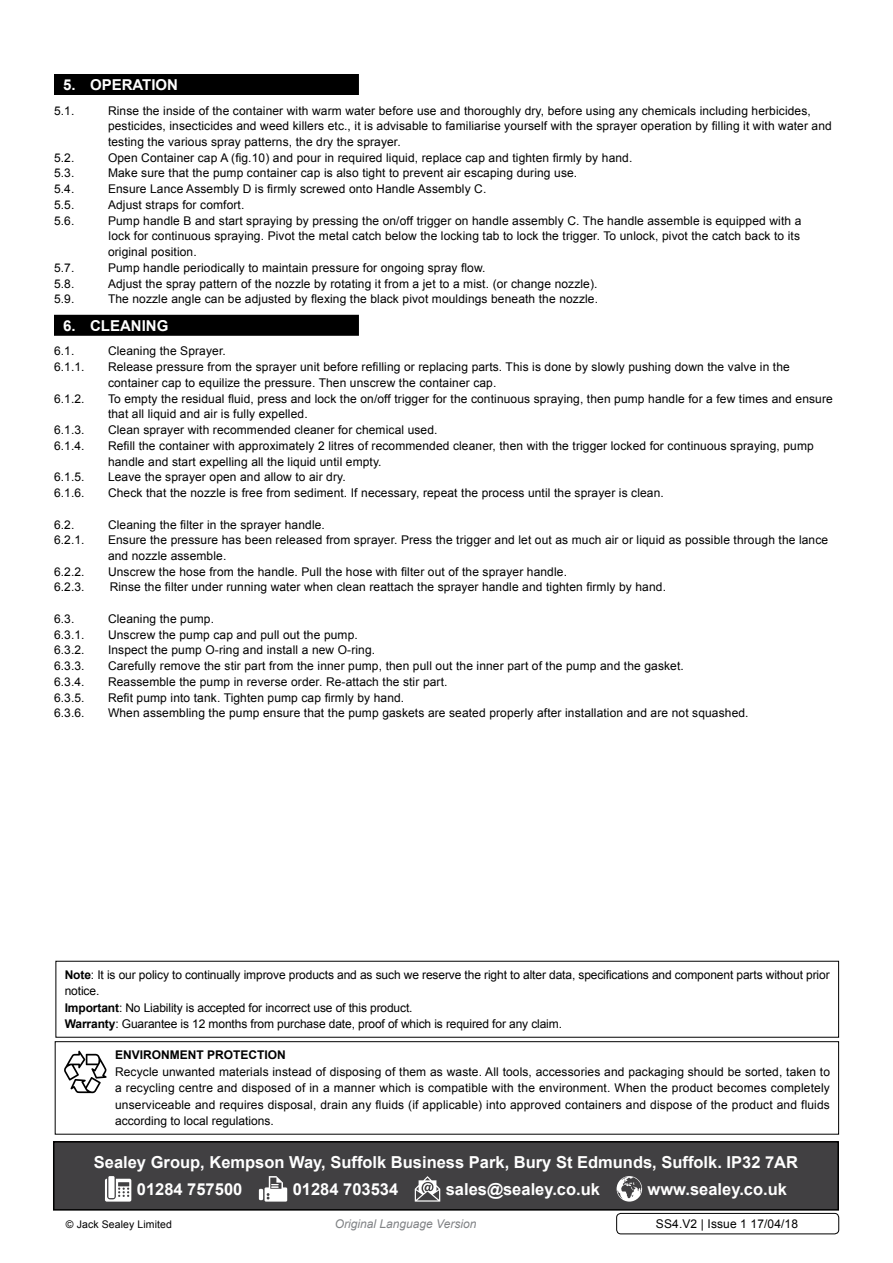
<style>
.page{position:relative;width:893px;height:1263px;background:#fff}
.page>*{position:absolute;margin:0;border:0;box-sizing:border-box;transform-origin:0 0}
.t1{font:700 16.5px/26.7px "Arial";color:#fff}
.t2{font:700 15px "Arial";color:#fff}
.t3{font:12px/15.8px "Arial";letter-spacing:.01em;color:#000}
.t4{font:12px/16.5px "Arial";letter-spacing:-.01em;color:#000}
.t5{font:italic 12px "Arial";color:#808285}
.t6{font:700 12px "Arial";color:#000}
.t7{font:10.5px "Arial";letter-spacing:.01em;color:#000}
.s1{font-weight:700}
</style>
<div class="page">
<div style="left:616px;top:1213px;width:223px;height:21px;border:1px solid #000;border-radius:4px"></div>
<div style="left:54px;top:74px;width:305px;height:21px;background:#000"></div>
<div style="left:54px;top:315px;width:305px;height:21px;background:#000"></div>
<div style="left:54px;top:1142px;width:784px;height:68px;background:#414042"></div>
<svg style="left:105px;top:1179px;width:26px;height:22px"></svg>
<div style="left:108px;top:1176px;width:7px;height:22px;background:#fff"></div>
<hr style="left:259px;top:1189px;width:4px;height:11px;background:#fff">
<svg style="left:265px;top:1176px;width:22px;height:25px"></svg>
<svg style="left:415px;top:1176px;width:25px;height:25px"></svg>
<svg style="left:617px;top:1176px;width:25px;height:25px"></svg>
<div style="left:53px;top:1141px;width:786px;height:69px;border:2px solid #000"></div>
<div style="left:55px;top:1041px;width:784px;height:93px;border:1px solid #000"></div>
<svg style="left:64px;top:1051px;width:43px;height:42px"></svg>
<p class="t2" style="left:63px;top:75px;width:117px">5. operation</p>
<p class="t3" style="left:54px;top:103px;width:22px">5.1.</p>
<p class="t3" style="left:108px;top:103px;width:725px">Rinse the inside of the container with warm water before use and thoroughly dry, before using any chemicals including herbicides, pesticides, insecticides and weed killers etc., it is advisable to familiarise yourself with the sprayer operation by filling it with water and testing the various spray patterns, the dry the sprayer.</p>
<p class="t3" style="left:54px;top:150px;width:22px">5.2.</p>
<p class="t3" style="left:108px;top:150px;width:526px">Open Container cap A (fig.10) and pour in required liquid, replace cap and tighten firmly by hand.</p>
<p class="t3" style="left:54px;top:166px;width:41px">5.3. M</p>
<p class="t3" style="left:118px;top:166px;width:461px">ake sure that the pump container cap is also tight to prevent air escaping during use.</p>
<p class="t3" style="left:54px;top:181px;width:22px">5.4.</p>
<p class="t3" style="left:108px;top:181px;width:380px">Ensure Lance Assembly D is firmly screwed onto Handle Assembly C.</p>
<p class="t3" style="left:54px;top:197px;width:22px">5.5.</p>
<p class="t3" style="left:108px;top:197px;width:138px">Adjust straps for comfort.</p>
<p class="t3" style="left:54px;top:213px;width:22px">5.6.</p>
<p class="t3" style="left:108px;top:213px;width:695px;text-align:justify">Pump handle B and start spraying by pressing the on/off trigger on handle assembly C. The handle assemble is equipped with a lock for continuous spraying. Pivot the metal catch below the locking tab to lock the trigger. To unlock, pivot the catch back to its original position.</p>
<p class="t3" style="left:54px;top:260px;width:22px">5.7.</p>
<p class="t3" style="left:108px;top:260px;width:379px">Pump handle periodically to maintain pressure for ongoing spray flow.</p>
<p class="t3" style="left:54px;top:276px;width:22px">5.8.</p>
<p class="t3" style="left:108px;top:276px;width:491px">Adjust the spray pattern of the nozzle by rotating it from a jet to a mist. (or change nozzle).</p>
<p class="t3" style="left:54px;top:291px;width:22px">5.9.</p>
<p class="t3" style="left:108px;top:291px;width:492px">The nozzle angle can be adjusted by flexing the black pivot mouldings beneath the nozzle.</p>
<p class="t2" style="left:63px;top:315px;width:107px">6. cleaning</p>
<p class="t3" style="left:54px;top:343px;width:22px">6.1.</p>
<p class="t3" style="left:108px;top:343px;width:119px">Cleaning the Sprayer.</p>
<p class="t3" style="left:54px;top:359px;width:32px">6.1.1.</p>
<p class="t3" style="left:108px;top:359px;width:683px">Release pressure from the sprayer unit before refilling or replacing parts. This is done by slowly pushing down the valve in the container cap to equilize the pressure. Then unscrew the container cap.</p>
<p class="t3" style="left:54px;top:391px;width:32px">6.1.2.</p>
<p class="t3" style="left:108px;top:391px;width:726px">To empty the residual fluid, press and lock the on/off trigger for the continuous spraying, then pump handle for a few times and ensure that all liquid and air is fully expelled.</p>
<p class="t3" style="left:54px;top:422px;width:32px">6.1.3.</p>
<p class="t3" style="left:108px;top:422px;width:331px">Clean sprayer with recommended cleaner for chemical used.</p>
<p class="t3" style="left:54px;top:438px;width:32px">6.1.4.</p>
<p class="t3" style="left:108px;top:438px;width:707px">Refill the container with approximately 2 litres of recommended cleaner, then with the trigger locked for continuous spraying, pump handle and start expelling all the liquid until empty.</p>
<p class="t3" style="left:54px;top:469px;width:43px">6.1.5. L</p>
<p class="t3" style="left:115px;top:469px;width:232px">eave the sprayer open and allow to air dry.</p>
<p class="t3" style="left:54px;top:485px;width:32px">6.1.6.</p>
<p class="t3" style="left:108px;top:485px;width:557px">Check that the nozzle is free from sediment. If necessary, repeat the process until the sprayer is clean.</p>
<p class="t3" style="left:54px;top:516px;width:22px">6.2.</p>
<p class="t3" style="left:108px;top:516px;width:218px">Cleaning the filter in the sprayer handle.</p>
<p class="t3" style="left:54px;top:532px;width:43px">6.2.1. E</p>
<p class="t3" style="left:108px;top:532px;width:722px;text-indent:8px">nsure the pressure has been released from sprayer. Press the trigger and let out as much air or liquid as possible through the lance and nozzle assemble.</p>
<p class="t3" style="left:54px;top:564px;width:32px">6.2.2.</p>
<p class="t3" style="left:108px;top:564px;width:460px">Unscrew the hose from the handle. Pull the hose with filter out of the sprayer handle.</p>
<p class="t3" style="left:54px;top:579px;width:32px">6.2.3.</p>
<p class="t3" style="left:110px;top:579px;width:558px">Rinse the filter under running water when clean reattach the sprayer handle and tighten firmly by hand.</p>
<p class="t3" style="left:54px;top:611px;width:22px">6.3.</p>
<p class="t3" style="left:108px;top:611px;width:108px">Cleaning the pump.</p>
<p class="t3" style="left:54px;top:627px;width:32px">6.3.1.</p>
<p class="t3" style="left:108px;top:627px;width:251px">Unscrew the pump cap and pull out the pump.</p>
<p class="t3" style="left:54px;top:642px;width:32px">6.3.2.</p>
<p class="t3" style="left:108px;top:642px;width:269px">Inspect the pump O-ring and install a new O-ring.</p>
<p class="t3" style="left:54px;top:658px;width:32px">6.3.3.</p>
<p class="t3" style="left:108px;top:658px;width:577px">Carefully remove the stir part from the inner pump, then pull out the inner part of the pump and the gasket.</p>
<p class="t3" style="left:54px;top:674px;width:32px">6.3.4.</p>
<p class="t3" style="left:108px;top:674px;width:341px">Reassemble the pump in reverse order. Re-attach the stir part.</p>
<p class="t3" style="left:54px;top:690px;width:32px">6.3.5.</p>
<p class="t3" style="left:108px;top:690px;width:298px">Refit pump into tank. Tighten pump cap firmly by hand.</p>
<p class="t3" style="left:54px;top:705px;width:32px">6.3.6.</p>
<p class="t3" style="left:108px;top:705px;width:642px">When assembling the pump ensure that the pump gaskets are seated properly after installation and are not squashed.</p>
<p class="t4" style="left:65px;top:966px;width:766px"><span class="s1">Note</span>: It is our policy to continually improve products and as such we reserve the right to alter data, specifications and component parts without prior notice.<br><span class="s1">Important</span>: No Liability is accepted for incorrect use of this product.<br><span class="s1">Warranty</span>: Guarantee is 12 months from purchase date, proof of which is required for any claim.</p>
<p class="t6" style="left:115px;top:1047px;width:172px">Environment Protection</p>
<p class="t3" style="left:115px;top:1063px;width:716px;line-height:16.5px;text-align:justify">Recycle unwanted materials instead of disposing of them as waste. All tools, accessories and packaging should be sorted, taken to a recycling centre and disposed of in a manner which is compatible with the environment. When the product becomes completely unserviceable and requires disposal, drain any fluids (if applicable) into approved containers and dispose of the product and fluids according to local regulations.</p>
<h1 class="t1" style="left:137px;top:1150px;width:651px;text-indent:-43px">Sealey Group, Kempson Way, Suffolk Business Park, Bury St Edmunds, Suffolk. IP32 7AR<br>01284 757500</h1>
<h1 class="t1" style="left:293px;top:1176px;width:107px">01284 703534</h1>
<h1 class="t1" style="left:446px;top:1176px;width:156px">sales@sealey.co.uk</h1>
<h1 class="t1" style="left:648px;top:1176px;width:141px">www.sealey.co.uk</h1>
<p class="t7" style="left:66px;top:1217px;width:108px">© Jack Sealey Limited</p>
<p class="t5" style="left:335px;top:1216px;width:143px">Original Language Version</p>
<p class="t3" style="left:656px;top:1216px;width:144px">SS4.V2 | Issue 1 17/04/18</p>
</div>
